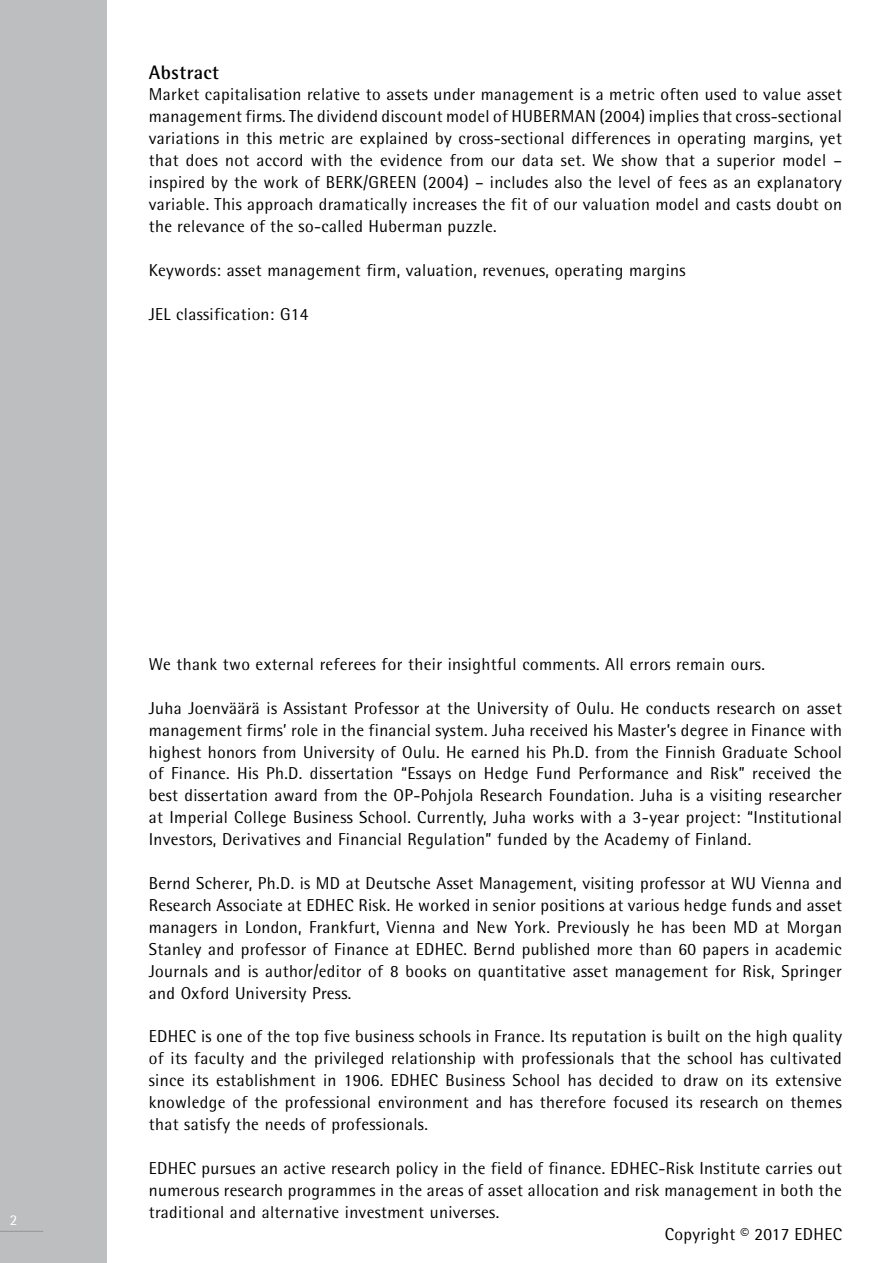
<style>
.page{position:relative;width:893px;height:1263px;background:#fff}
.page>*{position:absolute;margin:0;border:0;box-sizing:border-box;transform-origin:0 0}
.t1{font:700 19.5px "Rotis Semi Sans";letter-spacing:.02em;color:#000}
.t2{font:17.25px/21.9px "Rotis Semi Sans";letter-spacing:.02em;color:#000;text-align:justify}
.t3{font:15px "Rotis Semi Sans";color:#fff}
</style>
<div class="page">
<div style="left:0;top:0;width:106px;height:1263px;background:#bcbec0"></div>
<hr style="left:0;top:1231px;width:43px;height:1px;background:#939598">
<hr style="left:892px;top:0;width:1px;height:1263px;background:#bcbec0">
<p class="t1" style="left:149px;top:60px;width:72px">Abstract</p>
<p class="t2" style="left:149px;top:83px;width:695px">Market capitalisation relative to assets under management is a metric often used to value asset management firms. The dividend discount model of HUBERMAN (2004) implies that cross-sectional variations in this metric are explained by cross-sectional differences in operating margins, yet that does not accord with the evidence from our data set. We show that a superior model – inspired by the work of BERK/GREEN (2004) – includes also the level of fees as an explanatory variable. This approach dramatically increases the fit of our valuation model and casts doubt on the relevance of the so-called Huberman puzzle.</p>
<p class="t2" style="left:149px;top:259px;width:538px">Keywords: asset management firm, valuation, revenues, operating margins</p>
<p class="t2" style="left:149px;top:303px;width:161px">JEL classification: G14</p>
<p class="t3" style="left:10px;top:1211px;width:9px">2</p>
<p class="t2" style="left:149px;top:653px;width:617px">We thank two external referees for their insightful comments. All errors remain ours.</p>
<p class="t2" style="left:149px;top:697px;width:695px">Juha Joenväärä is Assistant Professor at the University of Oulu. He conducts research on asset management firms’ role in the financial system. Juha received his Master’s degree in Finance with highest honors from University of Oulu. He earned his Ph.D. from the Finnish Graduate School of Finance. His Ph.D. dissertation “Essays on Hedge Fund Performance and Risk” received the best dissertation award from the OP-Pohjola Research Foundation. Juha is a visiting researcher at Imperial College Business School. Currently, Juha works with a 3-year project: “Institutional Investors, Derivatives and Financial Regulation” funded by the Academy of Finland.</p>
<p class="t2" style="left:149px;top:872px;width:695px">Bernd Scherer, Ph.D. is MD at Deutsche Asset Management, visiting professor at WU Vienna and Research Associate at EDHEC Risk. He worked in senior positions at various hedge funds and asset managers in London, Frankfurt, Vienna and New York. Previously he has been MD at Morgan Stanley and professor of Finance at EDHEC. Bernd published more than 60 papers in academic Journals and is author/editor of 8 books on quantitative asset management for Risk, Springer and Oxford University Press.</p>
<p class="t2" style="left:149px;top:1025px;width:695px">EDHEC is one of the top five business schools in France. Its reputation is built on the high quality of its faculty and the privileged relationship with professionals that the school has cultivated since its establishment in 1906. EDHEC Business School has decided to draw on its extensive knowledge of the professional environment and has therefore focused its research on themes that satisfy the needs of professionals.</p>
<p class="t2" style="left:149px;top:1157px;width:695px">EDHEC pursues an active research policy in the field of finance. EDHEC-Risk Institute carries out</p>
<p class="t2" style="left:149px;top:1179px;width:695px">numerous research programmes in the areas of asset allocation and risk management in both the</p>
<p class="t2" style="left:149px;top:1201px;width:352px">traditional and alternative investment universes.</p>
<p class="t2" style="left:665px;top:1222px;width:178px">Copyright © 2017 EDHEC</p>
</div>
